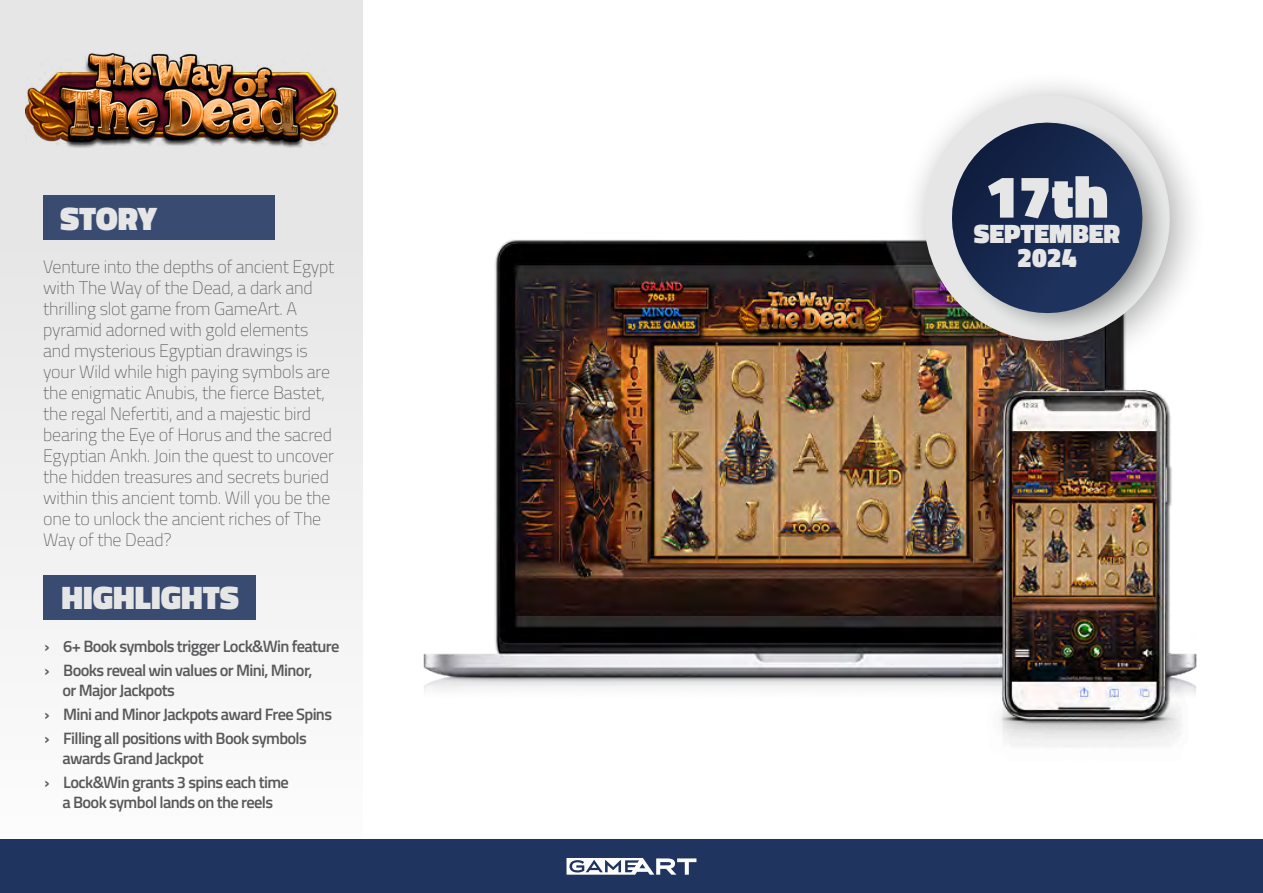
<style>
.page{position:relative;width:1263px;height:893px;background:#fff}
.page>*{position:absolute;margin:0;border:0;box-sizing:border-box;transform-origin:0 0}
.t1{font:900 60px "Titillium Web";color:#e6e6e6}
.t2{font:900 33px "Titillium Web";color:#e6e6e6}
.t3{font:900 27px/24px "Titillium Web";color:#e6e6e6;text-align:center}
.t4{font:200 18px/21px "Titillium Web";letter-spacing:-.01em;color:#59595c}
.t5{font:600 16.5px/24px "Titillium Web";letter-spacing:-.04em;color:#59595c}
</style>
<div class="page">
<div style="left:0;top:0;width:363px;height:892px;background:linear-gradient(to right,#efefef,#efefef)"></div>
<img style="left:362px;top:84px;width:835px;height:706px">
<div style="left:897px;top:69px;width:312px;height:311px;background:#000;opacity:.33"></div>
<img style="left:908px;top:79px;width:278px;height:278px">
<img style="left:25px;top:53px;width:313px;height:96px">
<svg style="left:940px;top:111px;width:237px;height:223px"></svg>
<div style="left:43px;top:575px;width:213px;height:45px;background:#394b71"></div>
<div style="left:43px;top:195px;width:232px;height:45px;background:#394b71"></div>
<div style="left:0;top:840px;width:1263px;height:53px;background:#1f345f"></div>
<svg style="left:566px;top:858px;width:130px;height:17px"></svg>
<h2 class="t2" style="left:60px;top:194px;width:98px">STORY</h2>
<p class="t4" style="left:43px;top:255px;width:293px">Venture into the depths of ancient Egypt with The Way of the Dead, a dark and thrilling slot game from GameArt. A pyramid adorned with gold elements and mysterious Egyptian drawings is your Wild while high paying symbols are the enigmatic Anubis, the fierce Bastet, the regal Nefertiti, and a majestic bird bearing the Eye of Horus and the sacred Egyptian Ankh. Join the quest to uncover the hidden treasures and secrets buried within this ancient tomb. Will you be the one to unlock the ancient riches of The Way of the Dead?</p>
<h2 class="t2" style="left:62px;top:573px;width:179px">HIGHLIGHTS</h2>
<p class="t5" style="left:45px;top:634px;width:296px">› 6+ Book symbols trigger Lock&amp;Win feature › Books reveal win values or Mini, Minor,</p>
<p class="t5" style="left:45px;top:677px;width:289px;text-indent:18px">or Major Jackpots<br>› Mini and Minor Jackpots award Free Spins › Filling all positions with Book symbols</p>
<p class="t5" style="left:45px;top:745px;width:246px;text-indent:18px">awards Grand Jackpot<br>› Lock&amp;Win grants 3 spins each time</p>
<p class="t5" style="left:62px;top:789px;width:212px">a Book symbol lands on the reels</p>
<h1 class="t1" style="left:985px;top:153px;width:124px">17th</h1>
<h3 class="t3" style="left:974px;top:222px;width:148px">SEPTEMBER<br>2024</h3>
</div>
